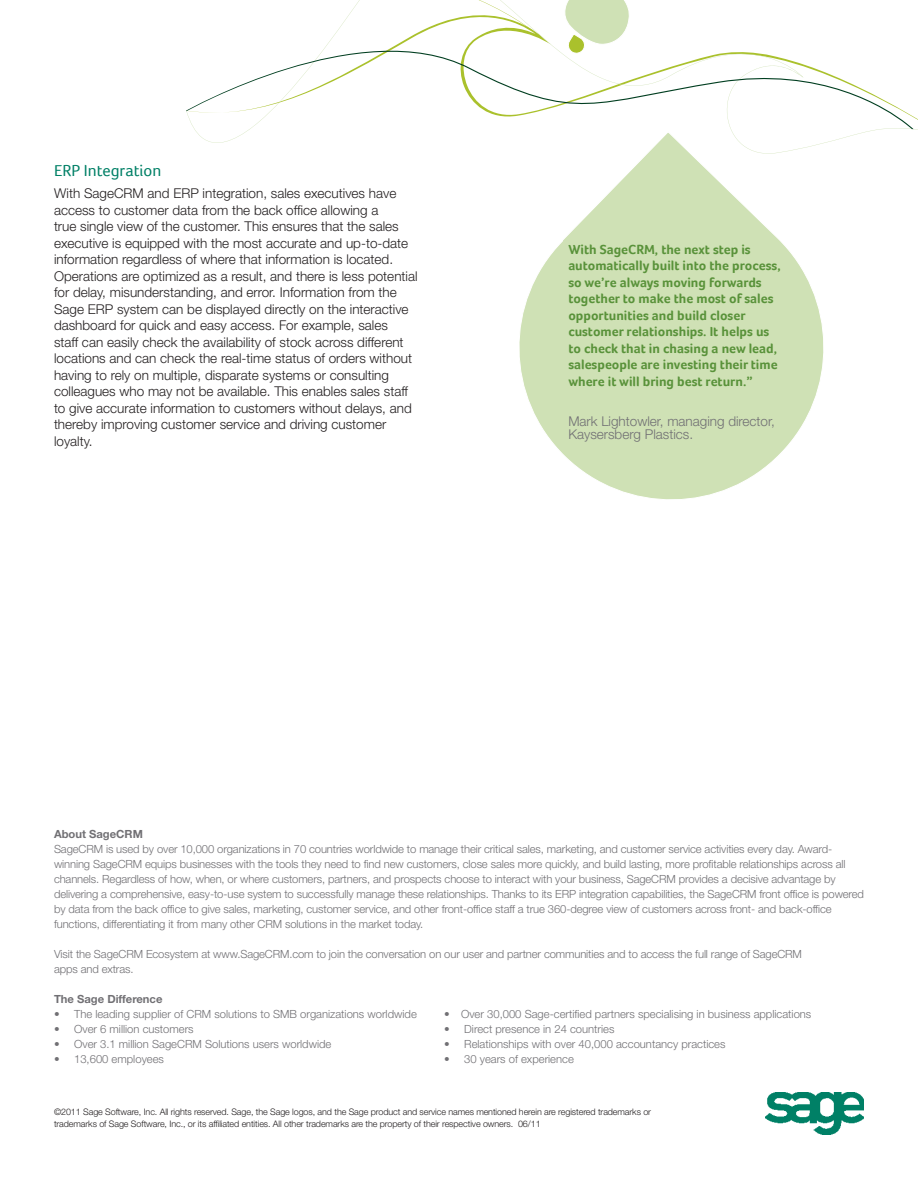
<style>
.page{position:relative;width:918px;height:1188px;background:#fff}
.page>*{position:absolute;margin:0;border:0;box-sizing:border-box;transform-origin:0 0}
.Body{font:16.5px "Foco";color:#008066}
.Body-2{font:300 13.5px/16.5px "Helvetica Neue LT Std";color:#231f20}
.Call_OUTs{font:700 13.5px/16.5px "Foco";color:#59923a}
.Call_OUTs-2{font:300 13.5px/13.5px "Helvetica Neue LT Std";color:#717074}
.About_Sage{font:300 11.25px/15px "Helvetica Neue LT Std";letter-spacing:-.01em;color:#717074}
.About_Sage-2{font:700 11.25px "Helvetica Neue LT Std";color:#717074}
.t1{font:300 9px/12px "Helvetica Neue LT Std";letter-spacing:-.01em;color:#231f20}
</style>
<div class="page">
<svg style="left:519px;top:159px;width:305px;height:341px"></svg>
<svg style="left:194px;top:0;width:724px;height:159px"></svg>
<svg style="left:186px;top:12px;width:728px;height:117px"></svg>
<img style="left:766px;top:1093px;width:98px;height:41px">
<p class="Body" style="left:54px;top:161px;width:109px">ERP Integration</p>
<p class="Body-2" style="left:54px;top:185px;width:365px">With SageCRM and ERP integration, sales executives have access to customer data from the back office allowing a<br>true single view of the customer. This ensures that the sales executive is equipped with the most accurate and up-to-date information regardless of where that information is located.<br>Operations are optimized as a result, and there is less potential for delay, misunderstanding, and error. Information from the Sage ERP system can be displayed directly on the interactive dashboard for quick and easy access. For example, sales<br>staff can easily check the availability of stock across different locations and can check the real-time status of orders without having to rely on multiple, disparate systems or consulting colleagues who may not be available. This enables sales staff to give accurate information to customers without delays, and thereby improving customer service and driving customer loyalty.</p>
<p class="Call_OUTs" style="left:568px;top:241px;width:214px">With SageCRM, the next step is automatically built into the process, so we’re always moving forwards together to make the most of sales opportunities and build closer customer relationships. It helps us to check that in chasing a new lead, salespeople are investing their time where it will bring best return.”</p>
<p class="Call_OUTs-2" style="left:568px;top:414px;width:208px">Mark Lightowler, managing director,<br>Kaysersberg Plastics.</p>
<p class="About_Sage-2" style="left:54px;top:827px;width:90px">About SageCRM</p>
<p class="About_Sage" style="left:54px;top:841px;width:812px">SageCRM is used by over 10,000 organizations in 70 countries worldwide to manage their critical sales, marketing, and customer service activities every day. Award&shy;winning SageCRM equips businesses with the tools they need to find new customers, close sales more quickly, and build lasting, more profitable relationships across all channels. Regardless of how, when, or where customers, partners, and prospects choose to interact with your business, SageCRM provides a decisive advantage by delivering a comprehensive, easy-to-use system to successfully manage these relationships. Thanks to its ERP integration capabilities, the SageCRM front office is powered by data from the back office to give sales, marketing, customer service, and other front-office staff a true 360-degree view of customers across front- and back-office functions, differentiating it from many other CRM solutions in the market today.</p>
<p class="About_Sage" style="left:54px;top:946px;width:750px">Visit the SageCRM Ecosystem at www.SageCRM.com to join the conversation on our user and partner communities and to access the full range of SageCRM apps and extras.</p>
<p class="About_Sage-2" style="left:54px;top:992px;width:110px">The Sage Difference</p>
<p class="About_Sage" style="left:54px;top:1006px;width:364px">• The leading supplier of CRM solutions to SMB organizations worldwide</p>
<p class="About_Sage" style="left:54px;top:1021px;width:141px">• Over 6 million customers</p>
<p class="About_Sage" style="left:54px;top:1036px;width:279px">• Over 3.1 million SageCRM Solutions users worldwide</p>
<p class="About_Sage" style="left:54px;top:1051px;width:111px">• 13,600 employees</p>
<p class="About_Sage" style="left:444px;top:1006px;width:369px">• Over 30,000 Sage-certified partners specialising in business applications</p>
<p class="About_Sage" style="left:444px;top:1021px;width:172px">• Direct presence in 24 countries</p>
<p class="About_Sage" style="left:444px;top:1036px;width:283px">• Relationships with over 40,000 accountancy practices</p>
<p class="About_Sage" style="left:444px;top:1051px;width:131px">• 30 years of experience</p>
<p class="t1" style="left:54px;top:1105px;width:599px">©2011 Sage Software, Inc. All rights reserved. Sage, the Sage logos, and the Sage product and service names mentioned herein are registered trademarks or trademarks of Sage Software, Inc., or its affiliated entities. All other trademarks are the property of their respective owners. 06/11</p>
</div>
